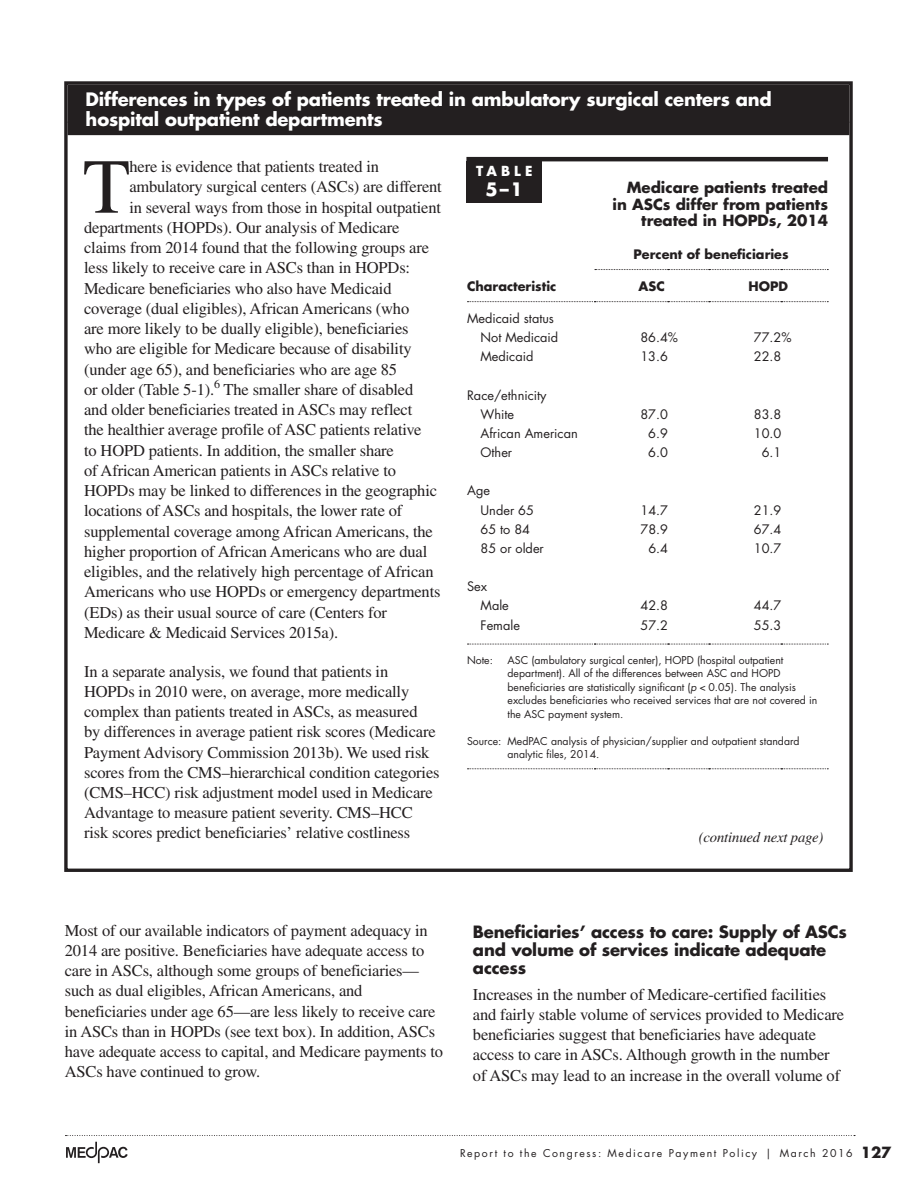
<style>
.page{position:relative;width:918px;height:1188px;background:#fff}
.page>*{position:absolute;margin:0;border:0;box-sizing:border-box;transform-origin:0 0}
.t1{font:77.7px "Times LT Std";color:#231f20}
.t2{font:700 18px/19.8px "Futura Std";letter-spacing:-.01em;color:#fff}
.t3{font:16.5px/20.2px "Times LT Std";letter-spacing:-.01em;color:#231f20}
.t4{font:700 16.5px/18px "Futura Std";letter-spacing:-.01em;color:#231f20}
.t5{font:700 15px/16.5px "Futura Std";color:#231f20;text-align:right}
.t6{font:italic 14.7px "Times LT Std";letter-spacing:-.01em;color:#231f20}
.t7{font:700 13.5px "Futura Std";color:#fff}
.t8{font:12.75px/19.2px "Futura Std";color:#231f20}
.t9{font:700 12.75px "Futura Std";color:#231f20}
.t10{font:10.5px/13.5px "Futura Std";color:#231f20}
.t11{font:10.5px "Futura Std";letter-spacing:.15em;color:#231f20}
.s1{font-style:italic}
.s2{font-weight:700;font-size:15px}
</style>
<div class="page">
<svg style="left:66px;top:1142px;width:62px;height:21px"></svg>
<svg style="left:66px;top:1135px;width:789px;height:1px"></svg>
<div style="left:68px;top:85px;width:781px;height:38px;background:#231f20"></div>
<div style="left:68px;top:122px;width:781px;height:13px;background:#231f20"></div>
<div style="left:64px;top:81px;width:789px;height:791px;border:3px solid #231f20"></div>
<hr style="left:466px;top:157px;width:362px;height:4px;background:#231f20">
<div style="left:466px;top:161px;width:76px;height:42px;background:#231f20"></div>
<svg style="left:595px;top:269px;width:233px;height:1px"></svg>
<svg style="left:467px;top:644px;width:361px;height:1px"></svg>
<svg style="left:467px;top:768px;width:361px;height:1px"></svg>
<svg style="left:467px;top:301px;width:361px;height:1px"></svg>
<p class="t2" style="left:86px;top:89px;width:688px">Differences in types of patients treated in ambulatory surgical centers and hospital outpatient departments</p>
<h1 class="t1" style="left:83px;top:143px;width:49px">T</h1>
<p class="t3" style="left:129px;top:156px;width:251px">here is evidence that patients treated in</p>
<p class="t7" style="left:476px;top:162px;width:56px">TABLE</p>
<p class="t2" style="left:486px;top:179px;width:39px">5–1</p>
<p class="t5" style="left:612px;top:179px;width:217px">Medicare patients treated in ASCs differ from patients treated in HOPDs, 2014</p>
<p class="t3" style="left:129px;top:177px;width:314px">ambulatory surgical centers (ASCs) are different</p>
<p class="t3" style="left:129px;top:197px;width:313px">in several ways from those in hospital outpatient</p>
<p class="t3" style="left:84px;top:217px;width:317px">departments (HOPDs). Our analysis of Medicare</p>
<p class="t3" style="left:84px;top:237px;width:346px">claims from 2014 found that the following groups are</p>
<p class="t3" style="left:84px;top:258px;width:328px">less likely to receive care in ASCs than in HOPDs:</p>
<p class="t3" style="left:84px;top:278px;width:309px">Medicare beneficiaries who also have Medicaid</p>
<p class="t3" style="left:84px;top:298px;width:327px">coverage (dual eligibles), African Americans (who</p>
<p class="t3" style="left:84px;top:318px;width:326px">are more likely to be dually eligible), beneficiaries</p>
<p class="t3" style="left:84px;top:339px;width:329px">who are eligible for Medicare because of disability</p>
<p class="t3" style="left:84px;top:359px;width:315px">(under age 65), and beneficiaries who are age 85</p>
<p class="t3" style="left:84px;top:379px;width:331px">or older (Table 5-1).<sup>6</sup> The smaller share of disabled</p>
<p class="t3" style="left:84px;top:399px;width:330px">and older beneficiaries treated in ASCs may reflect</p>
<p class="t3" style="left:84px;top:420px;width:339px">the healthier average profile of ASC patients relative</p>
<p class="t3" style="left:84px;top:440px;width:311px">to HOPD patients. In addition, the smaller share</p>
<p class="t3" style="left:84px;top:460px;width:313px">of African American patients in ASCs relative to</p>
<p class="t3" style="left:84px;top:480px;width:355px">HOPDs may be linked to differences in the geographic</p>
<p class="t3" style="left:84px;top:501px;width:320px">locations of ASCs and hospitals, the lower rate of</p>
<p class="t3" style="left:84px;top:521px;width:350px">supplemental coverage among African Americans, the</p>
<p class="t3" style="left:84px;top:541px;width:345px">higher proportion of African Americans who are dual</p>
<p class="t3" style="left:84px;top:561px;width:351px">eligibles, and the relatively high percentage of African</p>
<p class="t3" style="left:84px;top:582px;width:358px">Americans who use HOPDs or emergency departments</p>
<p class="t3" style="left:84px;top:602px;width:304px">(EDs) as their usual source of care (Centers for</p>
<p class="t3" style="left:84px;top:622px;width:256px">Medicare &amp; Medicaid Services 2015a).</p>
<p class="t3" style="left:84px;top:661px;width:357px">In a separate analysis, we found that patients in HOPDs in 2010 were, on average, more medically complex than patients treated in ASCs, as measured<br>by differences in average patient risk scores (Medicare Payment Advisory Commission 2013b). We used risk scores from the CMS–hierarchical condition categories (CMS–HCC) risk adjustment model used in Medicare Advantage to measure patient severity. CMS–HCC risk scores predict beneficiaries’ relative costliness</p>
<p class="t9" style="left:634px;top:246px;width:157px">Percent of beneficiaries</p>
<p class="t9" style="left:639px;top:278px;width:28px">ASC</p>
<p class="t9" style="left:749px;top:278px;width:41px">HOPD</p>
<p class="t9" style="left:467px;top:278px;width:91px">Characteristic</p>
<p class="t8" style="left:481px;top:309px;width:79px;text-indent:-14px">Medicaid status<br>Not Medicaid</p>
<p class="t8" style="left:640px;top:328px;width:39px">86.4%</p>
<p class="t8" style="left:754px;top:328px;width:39px">77.2%</p>
<p class="t8" style="left:481px;top:347px;width:54px">Medicaid</p>
<p class="t8" style="left:640px;top:347px;width:29px">13.6</p>
<p class="t8" style="left:754px;top:347px;width:29px">22.8</p>
<p class="t8" style="left:481px;top:385px;width:68px;text-indent:-14px">Race/ethnicity<br>White</p>
<p class="t8" style="left:640px;top:405px;width:29px">87.0</p>
<p class="t8" style="left:754px;top:405px;width:29px">83.8</p>
<p class="t8" style="left:481px;top:424px;width:99px">African American</p>
<p class="t8" style="left:648px;top:424px;width:21px">6.9</p>
<p class="t8" style="left:754px;top:424px;width:29px">10.0</p>
<p class="t8" style="left:481px;top:443px;width:33px">Other</p>
<p class="t8" style="left:648px;top:443px;width:21px">6.0</p>
<p class="t8" style="left:762px;top:443px;width:21px">6.1</p>
<p class="t8" style="left:481px;top:481px;width:55px;text-indent:-14px">Age<br>Under 65</p>
<p class="t8" style="left:640px;top:500px;width:29px">14.7</p>
<p class="t8" style="left:754px;top:500px;width:29px">21.9</p>
<p class="t8" style="left:481px;top:520px;width:51px">65 to 84</p>
<p class="t8" style="left:640px;top:520px;width:29px">78.9</p>
<p class="t8" style="left:754px;top:520px;width:29px">67.4</p>
<p class="t8" style="left:481px;top:539px;width:65px">85 or older</p>
<p class="t8" style="left:648px;top:539px;width:21px">6.4</p>
<p class="t8" style="left:754px;top:539px;width:29px">10.7</p>
<p class="t8" style="left:481px;top:577px;width:30px;text-indent:-14px">Sex<br>Male</p>
<p class="t8" style="left:641px;top:596px;width:29px">42.8</p>
<p class="t8" style="left:754px;top:596px;width:29px">44.7</p>
<p class="t8" style="left:481px;top:615px;width:41px">Female</p>
<p class="t8" style="left:641px;top:615px;width:29px">57.2</p>
<p class="t8" style="left:754px;top:615px;width:29px">55.3</p>
<p class="t10" style="left:467px;top:653px;width:27px">Note:</p>
<p class="t10" style="left:508px;top:653px;width:311px">ASC (ambulatory surgical center), HOPD (hospital outpatient department). All of the differences between ASC and HOPD beneficiaries are statistically significant (<span class="s1">p</span> &lt; 0.05). The analysis excludes beneficiaries who received services that are not covered in the ASC payment system.</p>
<p class="t10" style="left:508px;top:734px;width:294px;text-indent:-40px">Source: MedPAC analysis of physician/supplier and outpatient standard analytic files, 2014.</p>
<p class="t6" style="left:699px;top:829px;width:126px">(continued next page)</p>
<p class="t3" style="left:65px;top:920px;width:380px">Most of our available indicators of payment adequacy in 2014 are positive. Beneficiaries have adequate access to care in ASCs, although some groups of beneficiaries— such as dual eligibles, African Americans, and beneficiaries under age 65—are less likely to receive care in ASCs than in HOPDs (see text box). In addition, ASCs have adequate access to capital, and Medicare payments to ASCs have continued to grow.</p>
<p class="t4" style="left:473px;top:923px;width:376px">Beneficiaries’ access to care: Supply of ASCs and volume of services indicate adequate access</p>
<p class="t3" style="left:473px;top:984px;width:373px">Increases in the number of Medicare-certified facilities and fairly stable volume of services provided to Medicare beneficiaries suggest that beneficiaries have adequate access to care in ASCs. Although growth in the number of ASCs may lead to an increase in the overall volume of</p>
<p class="t11" style="left:460px;top:1147px;width:433px">Report to the Congress: Medicare Payment Policy | March 2016 <span class="s2">127</span></p>
</div>
